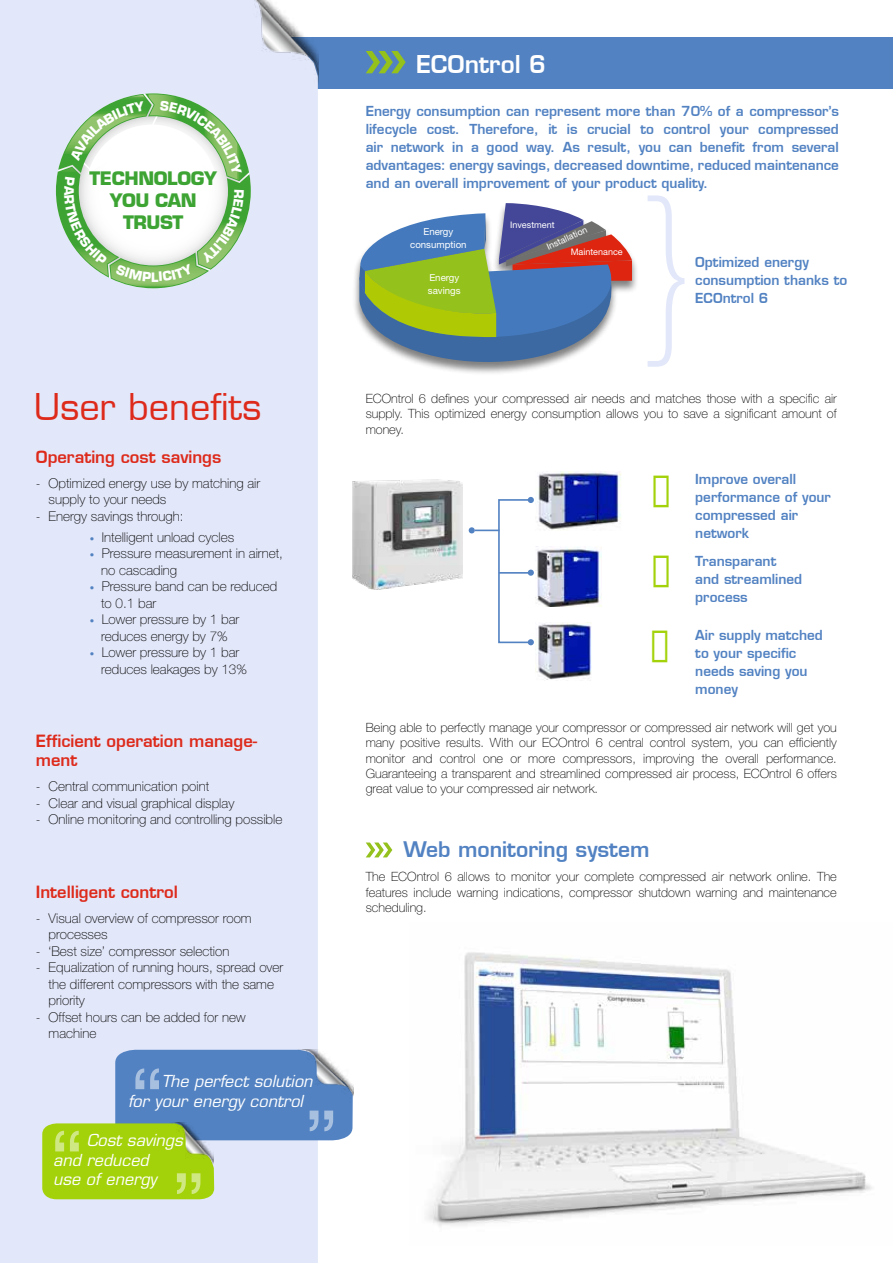
<style>
.page{position:relative;width:893px;height:1263px;background:#fff}
.page>*{position:absolute;margin:0;border:0;box-sizing:border-box;transform-origin:0 0}
.t1{font:100 condensed 190.65px "Helvetica Neue LT Std";color:#e2e7f9;scale:.93 1}
.t2{font:36px "Eurostile LT";color:#dd2a1b}
.t3{font:600 24px "Eurostile LT";color:#fff}
.t4{font:600 21px "Eurostile LT";color:#5282c2}
.t5{font:700 18.15px/21.8px "Eurostile Std";letter-spacing:-.025em;color:#3da434;text-align:center}
.t6{font:600 16.5px/19.5px "Eurostile LT";color:#dd2a1b}
.t7{font:italic 16.2px/19.5px "Eurostile LT Std";letter-spacing:.005em;color:#fff}
.t8{font:100 13.5px/16.5px "Helvetica Neue LT Std";color:#000}
.t9{font:600 13.5px/18px "Eurostile LT";color:#5282c2}
.t10{font:100 12.75px/15.3px "Helvetica Neue LT Std";color:#000;text-align:justify}
.t11{font:9.75px/12.9px "Helvetica Neue LT Std";color:#fff}
.t12{font:9px "Helvetica Neue LT Std";color:#fff}
.s1{font-size:9px;color:#5282c2}
</style>
<div class="page">
<img style="left:427px;top:952px;width:445px;height:275px">
<div style="left:228px;top:37px;width:665px;height:51px;background:#5282c2"></div>
<div style="left:0;top:0;width:318px;height:1263px;background:#e2e7f9"></div>
<img style="left:204px;top:0;width:115px;height:85px">
<div style="left:352px;top:203px;width:287px;height:172px;background:#000;opacity:.5"></div>
<svg style="left:359px;top:203px;width:280px;height:172px"></svg>
<img style="left:536px;top:622px;width:56px;height:58px">
<img style="left:353px;top:479px;width:110px;height:111px">
<img style="left:537px;top:471px;width:84px;height:60px">
<img style="left:536px;top:546px;width:65px;height:61px">
<div style="left:498px;top:499px;width:32px;height:144px;border:2px solid #5282c2"></div>
<hr style="left:499px;top:572px;width:30px;height:2px;background:#5282c2">
<svg style="left:528px;top:497px;width:6px;height:6px"></svg>
<svg style="left:528px;top:570px;width:6px;height:6px"></svg>
<svg style="left:528px;top:639px;width:6px;height:6px"></svg>
<svg style="left:469px;top:527px;width:30px;height:6px"></svg>
<svg style="left:366px;top:842px;width:26px;height:15px"></svg>
<svg style="left:366px;top:51px;width:40px;height:22px"></svg>
<svg style="left:42px;top:1050px;width:311px;height:149px;background:#99b9a5"></svg>
<svg style="left:56px;top:93px;width:195px;height:195px"></svg>
<h3 class="t5" style="left:90px;top:168px;width:129px">TECHNOLOGY<br>YOU CAN<br>TRUST</h3>
<h2 class="t2" style="left:34px;top:385px;width:229px">User benefits</h2>
<p class="t6" style="left:36px;top:447px;width:187px">Operating cost savings</p>
<p class="t8" style="left:49px;top:475px;width:213px;text-indent:-13px">- Optimized energy use by matching air supply to your needs</p>
<p class="t8" style="left:36px;top:508px;width:149px">- Energy savings through:</p>
<p class="t8" style="left:90px;top:528px;width:146px"><span class="s1">•</span> Intelligent unload cycles</p>
<p class="t8" style="left:101px;top:545px;width:183px;text-indent:-11px"><span class="s1">•</span> Pressure measurement in airnet, no cascading</p>
<p class="t8" style="left:101px;top:578px;width:178px;text-indent:-11px"><span class="s1">•</span> Pressure band can be reduced to 0.1 bar</p>
<p class="t8" style="left:90px;top:611px;width:151px;text-align:center"><span class="s1">•</span> Lower pressure by 1 bar reduces energy by 7%</p>
<p class="t8" style="left:101px;top:644px;width:147px;text-indent:-11px"><span class="s1">•</span> Lower pressure by 1 bar reduces leakages by 13%</p>
<p class="t6" style="left:36px;top:731px;width:223px">Efficient operation manage&shy;ment</p>
<p class="t8" style="left:36px;top:778px;width:175px">- Central communication point</p>
<p class="t8" style="left:36px;top:795px;width:200px">- Clear and visual graphical display</p>
<p class="t8" style="left:36px;top:811px;width:248px">- Online monitoring and controlling possible</p>
<p class="t6" style="left:36px;top:882px;width:144px">Intelligent control</p>
<p class="t8" style="left:49px;top:909px;width:205px;text-indent:-13px">- Visual overview of compressor room processes</p>
<p class="t8" style="left:36px;top:942px;width:195px">- ‘Best size’ compressor selection</p>
<p class="t8" style="left:49px;top:959px;width:236px;text-indent:-13px">- Equalization of running hours, spread over the different compressors with the same priority</p>
<p class="t8" style="left:49px;top:1008px;width:198px;text-indent:-13px">- Offset hours can be added for new machine</p>
<p class="t7" style="left:128px;top:1072px;width:186px;text-indent:33px">The perfect solution for your energy control</p>
<p class="t7" style="left:53px;top:1131px;width:131px;text-indent:33px">Cost savings and reduced<br>use of energy</p>
<h3 class="t3" style="left:416px;top:49px;width:132px">ECOntrol 6</h3>
<p class="t9" style="left:366px;top:102px;width:475px;text-align:justify">Energy consumption can represent more than 70% of a compressor’s lifecycle cost. Therefore, it is crucial to control your compressed air network in a good way. As result, you can benefit from several advantages: energy savings, decreased downtime, reduced maintenance and an overall improvement of your product quality.</p>
<p class="t11" style="left:410px;top:225px;width:58px;text-align:center">Energy consumption</p>
<p class="t11" style="left:428px;top:271px;width:34px">Energy savings</p>
<p class="t12" style="left:510px;top:219px;width:46px">Investment</p>
<p class="t12" style="left:545px;top:242px;width:45px;rotate:-24deg">Installation</p>
<p class="t12" style="left:571px;top:246px;width:54px">Maintenance</p>
<h1 class="t1" style="left:650px;top:158px;width:44px">}</h1>
<p class="t9" style="left:695px;top:253px;width:153px">Optimized energy consumption thanks to<br>ECOntrol 6</p>
<p class="t10" style="left:366px;top:390px;width:473px;line-height:15.8px">ECOntrol 6 defines your compressed air needs and matches those with a specific air supply. This optimized energy consumption allows you to save a significant amount of money.</p>
<p class="t9" style="left:695px;top:470px;width:137px">Improve overall performance of your compressed air network</p>
<p class="t9" style="left:695px;top:552px;width:108px">Transparant and streamlined process</p>
<p class="t9" style="left:695px;top:626px;width:129px">Air supply matched to your specific needs saving you money</p>
<p class="t10" style="left:366px;top:720px;width:473px">Being able to perfectly manage your compressor or compressed air network will get you many positive results. With our ECOntrol 6 central control system, you can efficiently monitor and control one or more compressors, improving the overall performance.<br>Guaranteeing a transparent and streamlined compressed air process, ECOntrol 6 offers great value to your compressed air network.</p>
<h3 class="t4" style="left:403px;top:836px;width:248px">Web monitoring system</h3>
<p class="t10" style="left:366px;top:869px;width:473px">The ECOntrol 6 allows to monitor your complete compressed air network online. The features include warning indications, compressor shutdown warning and maintenance scheduling.</p>
</div>
